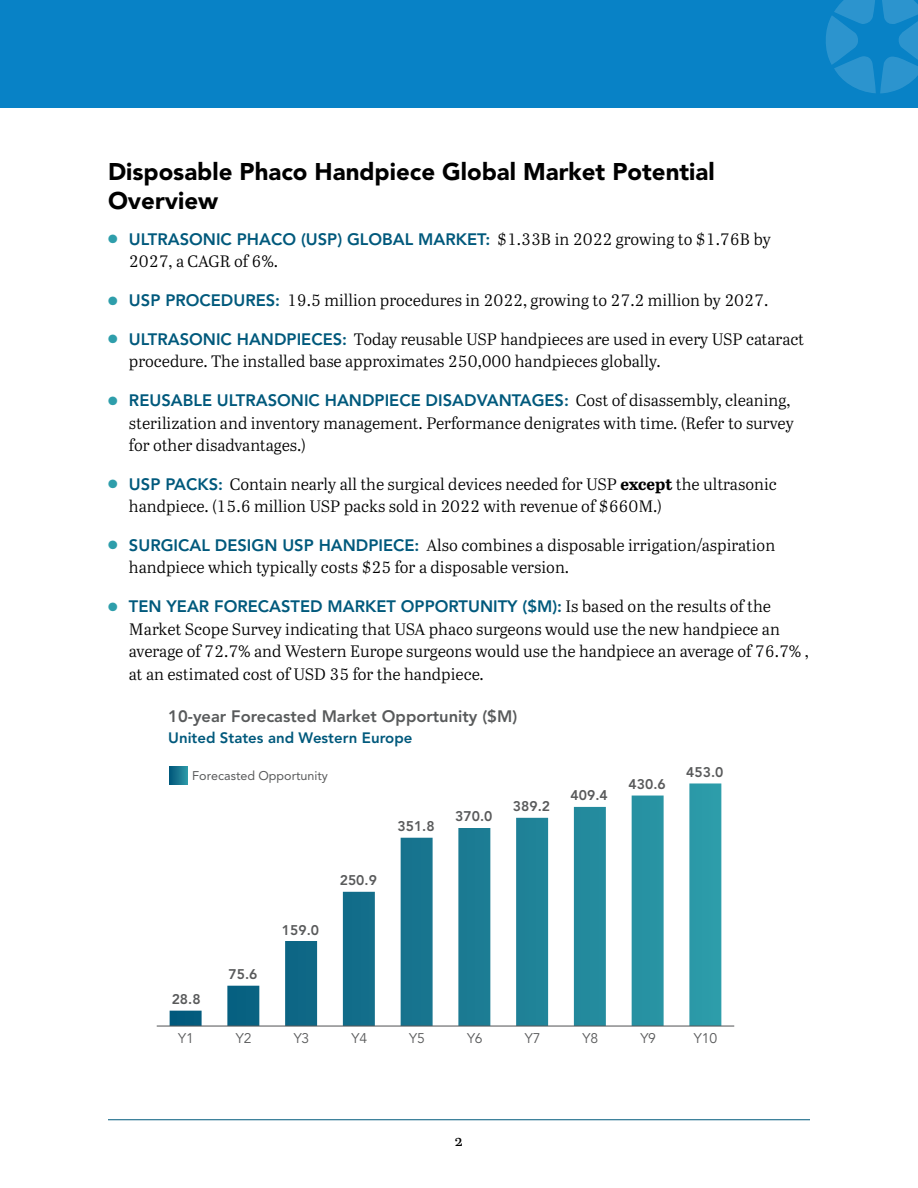
<style>
.page{position:relative;width:918px;height:1188px;background:#fff}
.page>*{position:absolute;margin:0;border:0;box-sizing:border-box;transform-origin:0 0}
.t1{font:900 24px/28.8px "Avenir LT Pro";color:#000}
.t2{font:16.5px/22.5px "Abril Text Lt";color:#000}
.t3{font:800 16.5px "Avenir LT Pro";color:#00597c}
.t4{font:800 16.5px "Avenir LT Pro";color:#585a5b}
.t5{font:800 15px "Avenir LT Pro";color:#00597c}
.t6{font:15px "Abril Text";color:#000}
.t7{font:800 13.95px "Avenir LT Pro";color:#595a5b}
.t8{font:13.95px "Avenir LT Pro";letter-spacing:-.005em;color:#595a5b}
.t9{font:12.6px "Avenir LT Pro";color:#595a5b}
.s1{color:#2e9eab}
.s2{font-family:"Abril Text Lt";font-weight:400;color:#000}
.s3{font-family:"Avenir LT Pro";font-weight:800;color:#00597c}
.s4{font-family:"Abril Text";font-weight:700}
</style>
<div class="page">
<div style="left:0;top:0;width:918px;height:108px;background:#0882c6"></div>
<svg style="left:826px;top:0;width:92px;height:93px"></svg>
<hr style="left:108px;top:1119px;width:702px;height:1px;background:#00597c">
<svg style="left:170px;top:783px;width:551px;height:243px"></svg>
<hr style="left:157px;top:1026px;width:577px;height:1px;background:#57585a">
<svg style="left:170px;top:766px;width:17px;height:18px"></svg>
<h1 class="t1" style="left:108px;top:157px;width:608px">Disposable Phaco Handpiece Global Market Potential<br>Overview</h1>
<p class="t3" style="left:108px;top:229px;width:665px"><span class="s1">●</span> ULTRASONIC PHACO (USP) GLOBAL MARKET: <span class="s2">$1.33B in 2022 growing to $1.76B by</span></p>
<p class="t2" style="left:129px;top:250px;width:151px">2027, a CAGR of 6%.</p>
<p class="t2" style="left:108px;top:288px;width:662px"><span class="s1">●</span> <span class="s3">USP PROCEDURES:</span> 19.5 million procedures in 2022, growing to 27.2 million by 2027.</p>
<p class="t2" style="left:129px;top:327px;width:677px;text-indent:-21px"><span class="s1">●</span> <span class="s3">ULTRASONIC HANDPIECES:</span> Today reusable USP handpieces are used in every USP cataract procedure. The installed base approximates 250,000 handpieces globally.</p>
<p class="t3" style="left:108px;top:391px;width:684px"><span class="s1">●</span> REUSABLE ULTRASONIC HANDPIECE DISADVANTAGES: <span class="s2">Cost of disassembly, cleaning,</span></p>
<p class="t2" style="left:129px;top:411px;width:666px">sterilization and inventory management. Performance denigrates with time. (Refer to survey for other disadvantages.)</p>
<p class="t2" style="left:129px;top:472px;width:649px;text-indent:-21px"><span class="s1">●</span> <span class="s3">USP PACKS:</span> Contain nearly all the surgical devices needed for USP <span class="s4">except</span> the ultrasonic handpiece. (15.6 million USP packs sold in 2022 with revenue of $660M.)</p>
<p class="t2" style="left:129px;top:533px;width:648px;text-indent:-21px"><span class="s1">●</span> <span class="s3">SURGICAL DESIGN USP HANDPIECE:</span> Also combines a disposable irrigation/aspiration handpiece which typically costs $25 for a disposable version.</p>
<p class="t3" style="left:108px;top:597px;width:665px"><span class="s1">●</span> TEN YEAR FORECASTED MARKET OPPORTUNITY ($M): <span class="s2">Is based on the results of the</span></p>
<p class="t2" style="left:129px;top:617px;width:681px">Market Scope Survey indicating that USA phaco surgeons would use the new handpiece an average of 72.7% and Western Europe surgeons would use the handpiece an average of 76.7% , at an estimated cost of USD 35 for the handpiece.</p>
<p class="t4" style="left:168px;top:707px;width:350px">10-year Forecasted Market Opportunity ($M)</p>
<p class="t5" style="left:168px;top:729px;width:246px">United States and Western Europe</p>
<p class="t9" style="left:192px;top:768px;width:137px">Forecasted Opportunity</p>
<p class="t7" style="left:686px;top:764px;width:39px">453.0</p>
<p class="t7" style="left:628px;top:776px;width:39px">430.6</p>
<p class="t7" style="left:571px;top:787px;width:39px">409.4</p>
<p class="t7" style="left:513px;top:798px;width:39px">389.2</p>
<p class="t7" style="left:455px;top:808px;width:39px">370.0</p>
<p class="t7" style="left:397px;top:818px;width:39px">351.8</p>
<p class="t7" style="left:172px;top:991px;width:30px">28.8</p>
<p class="t7" style="left:229px;top:966px;width:30px">75.6</p>
<p class="t7" style="left:282px;top:921px;width:39px">159.0</p>
<p class="t7" style="left:340px;top:872px;width:39px">250.9</p>
<p class="t8" style="left:178px;top:1030px;width:17px">Y1</p>
<p class="t8" style="left:236px;top:1030px;width:17px">Y2</p>
<p class="t8" style="left:294px;top:1030px;width:17px">Y3</p>
<p class="t8" style="left:352px;top:1030px;width:17px">Y4</p>
<p class="t8" style="left:409px;top:1030px;width:17px">Y5</p>
<p class="t8" style="left:640px;top:1030px;width:17px">Y9</p>
<p class="t8" style="left:467px;top:1030px;width:17px">Y6</p>
<p class="t8" style="left:525px;top:1030px;width:17px">Y7</p>
<p class="t8" style="left:694px;top:1030px;width:25px">Y10</p>
<p class="t8" style="left:582px;top:1030px;width:17px">Y8</p>
<p class="t6" style="left:455px;top:1130px;width:10px">2</p>
</div>
